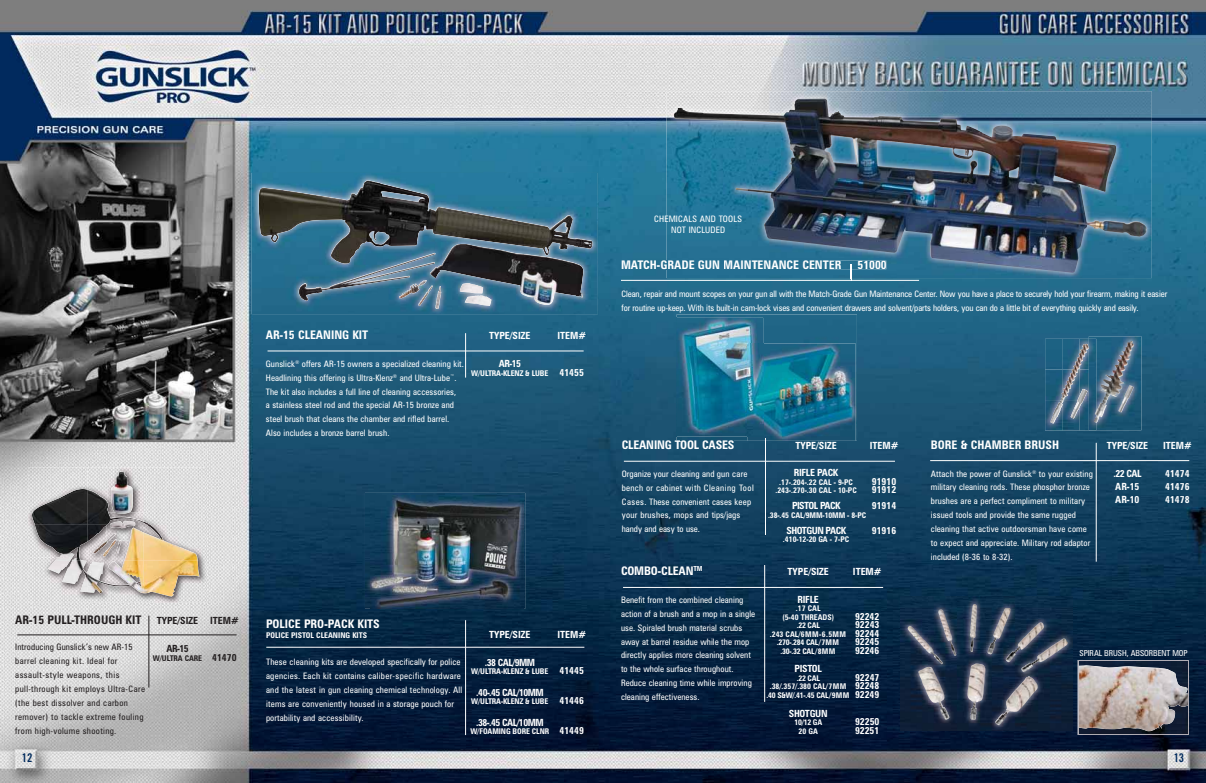
<style>
.page{position:relative;width:1206px;height:783px;background:#fff}
.page>*{position:absolute;margin:0;border:0;box-sizing:border-box;transform-origin:0 0}
.t1{font:12px "Trade Gothic Bold Cond Twenty";color:#002a5c}
.t2{font:700 condensed 11.9px "Zurich BT";color:#fff}
.t3{font:700 condensed 11.9px "Zurich BT";color:#231f20}
.t4{font:700 condensed 9.9px "Zurich BT";color:#fff}
.t5{font:700 condensed 9.9px "Zurich BT";letter-spacing:-.05em;color:#fff}
.t6{font:700 condensed 9.9px "Zurich BT";color:#231f20}
.t7{font:700 condensed 9.9px "Zurich BT";letter-spacing:-.03em;color:#fff}
.t8{font:condensed 8.9px/13.8px "Zurich BT";letter-spacing:.01em;color:#fff}
.t9{font:condensed 8.9px/13.8px "Zurich BT";letter-spacing:-.01em;color:#fff}
.t10{font:condensed 8.9px/13.8px "Zurich BT";letter-spacing:.04em;color:#231f20}
.t11{font:condensed 8.2px "Zurich BT";letter-spacing:-.01em;color:#fff}
.t12{font:700 condensed 7.9px/8.5px "Zurich BT";letter-spacing:-.01em;color:#fff;text-align:center}
.t13{font:700 condensed 7.9px "Zurich BT";letter-spacing:-.01em;color:#231f20}
.t14{font:700 condensed 7.9px "Zurich BT";letter-spacing:-.03em;color:#fff}
.s1{font-size:9.9px}
</style>
<div class="page">
<img style="left:0;top:0;width:1206px;height:783px">
<img style="left:1078px;top:660px;width:111px;height:75px">
<img style="left:251px;top:173px;width:347px;height:141px">
<hr style="left:621px;top:280px;width:298px;height:1px;background:#fff">
<img style="left:900px;top:597px;width:172px;height:133px">
<img style="left:938px;top:604px;width:73px;height:52px">
<hr style="left:623px;top:587px;width:260px;height:1px;background:#fff">
<hr style="left:764px;top:565px;width:1px;height:137px;background:#fff">
<hr style="left:465px;top:620px;width:1px;height:115px;background:#fff">
<hr style="left:266px;top:647px;width:318px;height:1px;background:#fff">
<img style="left:365px;top:493px;width:160px;height:116px">
<img style="left:370px;top:496px;width:154px;height:113px">
<hr style="left:465px;top:333px;width:1px;height:45px;background:#fff">
<hr style="left:268px;top:351px;width:316px;height:1px;background:#fff">
<hr style="left:149px;top:616px;width:1px;height:72px;background:#231f20">
<hr style="left:17px;top:635px;width:220px;height:1px;background:#231f20">
<img style="left:667px;top:91px;width:485px;height:187px">
<svg style="left:667px;top:260px;width:7px;height:9px"></svg>
<img style="left:674px;top:99px;width:473px;height:174px">
<img style="left:28px;top:558px;width:178px;height:45px">
<img style="left:28px;top:513px;width:34px;height:45px">
<svg style="left:138px;top:583px;width:3px;height:4px"></svg>
<img style="left:83px;top:552px;width:40px;height:31px">
<img style="left:106px;top:519px;width:27px;height:22px">
<img style="left:105px;top:552px;width:35px;height:30px">
<img style="left:111px;top:490px;width:22px;height:24px">
<hr style="left:1096px;top:443px;width:1px;height:119px;background:#fff">
<hr style="left:930px;top:460px;width:259px;height:1px;background:#fff">
<img style="left:1045px;top:400px;width:51px;height:31px">
<img style="left:1062px;top:400px;width:17px;height:31px">
<img style="left:1075px;top:344px;width:11px;height:18px">
<img style="left:1089px;top:336px;width:52px;height:94px">
<img style="left:1089px;top:339px;width:7px;height:91px">
<img style="left:1122px;top:341px;width:9px;height:14px">
<hr style="left:624px;top:461px;width:271px;height:1px;background:#fff">
<hr style="left:765px;top:439px;width:1px;height:96px;background:#fff">
<img style="left:677px;top:314px;width:180px;height:127px">
<img style="left:681px;top:440px;width:53px;height:1px">
<img style="left:677px;top:318px;width:86px;height:118px">
<img style="left:748px;top:343px;width:108px;height:98px">
<img style="left:748px;top:343px;width:15px;height:93px">
<p class="t8" style="left:654px;top:214px;width:89px;line-height:11px;text-align:center">CHEMICALS AND TOOLS<br>NOT INCLUDED</p>
<h2 class="t2" style="left:266px;top:328px;width:104px">AR-15 CLEANING KIT</h2>
<p class="t8" style="left:266px;top:358px;width:200px">Gunslick<sup>®</sup> offers AR-15 owners a specialized cleaning kit.<br>Headlining this offering is Ultra-Klenz<sup>®</sup> and Ultra-Lube<sup>™</sup>.<br>The kit also includes a full line of cleaning accessories,<br>a stainless steel rod and the special AR-15 bronze and steel brush that cleans the chamber and rifled barrel.<br>Also includes a bronze barrel brush.</p>
<p class="t4" style="left:489px;top:330px;width:43px">TYPE/SIZE</p>
<p class="t4" style="left:557px;top:330px;width:30px">ITEM#</p>
<p class="t4" style="left:499px;top:358px;width:24px">AR-15</p>
<p class="t12" style="left:471px;top:369px;width:114px">W/ULTRA-KLENZ &amp; LUBE <span class="s1">41455</span></p>
<h2 class="t3" style="left:15px;top:613px;width:128px">AR-15 PULL-THROUGH KIT</h2>
<p class="t10" style="left:15px;top:641px;width:131px">Introducing Gunslick’s new AR-15 barrel cleaning kit. Ideal for assault-style weapons, this pull-through kit employs Ultra-Care (the best dissolver and carbon remover) to tackle extreme fouling from high-volume shooting.</p>
<p class="t6" style="left:157px;top:615px;width:83px">TYPE/SIZE ITEM#</p>
<p class="t6" style="left:167px;top:643px;width:24px">AR-15</p>
<p class="t13" style="left:153px;top:653px;width:85px">W/ULTRA CARE <span class="s1">41470</span></p>
<h2 class="t2" style="left:266px;top:617px;width:115px">POLICE PRO-PACK KITS</h2>
<p class="t12" style="left:266px;top:631px;width:103px">POLICE PISTOL CLEANING KITS</p>
<p class="t8" style="left:266px;top:656px;width:198px">These cleaning kits are developed specifically for police agencies. Each kit contains caliber-specific hardware and the latest in gun cleaning chemical technology. All items are conveniently housed in a storage pouch for portability and accessibility.</p>
<p class="t4" style="left:489px;top:629px;width:43px">TYPE/SIZE</p>
<p class="t4" style="left:557px;top:629px;width:30px">ITEM#</p>
<p class="t4" style="left:485px;top:656px;width:52px">.38 CAL/9MM</p>
<p class="t12" style="left:471px;top:667px;width:114px">W/ULTRA-KLENZ &amp; LUBE <span class="s1">41445</span></p>
<p class="t5" style="left:476px;top:687px;width:69px">.40-.45 CAL/10MM</p>
<p class="t12" style="left:471px;top:697px;width:114px">W/ULTRA-KLENZ &amp; LUBE <span class="s1">41446</span></p>
<p class="t5" style="left:476px;top:717px;width:69px">.38-.45 CAL/10MM</p>
<p class="t12" style="left:470px;top:727px;width:115px">W/FOAMING BORE CLNR <span class="s1">41449</span></p>
<h2 class="t2" style="left:621px;top:258px;width:222px">MATCH-GRADE GUN MAINTENANCE CENTER</h2>
<p class="t9" style="left:622px;top:288px;width:547px">Clean, repair and mount scopes on your gun all with the Match-Grade Gun Maintenance Center. Now you have a place to securely hold your firearm, making it easier for routine up-keep. With its built-in cam-lock vises and convenient drawers and solvent/parts holders, you can do a little bit of everything quickly and easily.</p>
<h2 class="t2" style="left:858px;top:258px;width:31px">51000</h2>
<h2 class="t2" style="left:622px;top:438px;width:114px">CLEANING TOOL CASES</h2>
<p class="t8" style="left:622px;top:468px;width:133px">Organize your cleaning and gun care bench or cabinet with Cleaning Tool<br>Cases. These convenient cases keep your brushes, mops and tips/jags handy and easy to use.</p>
<h2 class="t2" style="left:621px;top:564px;width:83px">COMBO-CLEAN<sup>TM</sup></h2>
<p class="t8" style="left:621px;top:594px;width:136px">Benefit from the combined cleaning action of a brush and a mop in a single use. Spiraled brush material scrubs away at barrel residue while the mop directly applies more cleaning solvent to the whole surface throughout.<br>Reduce cleaning time while improving cleaning effectiveness.</p>
<p class="t4" style="left:795px;top:440px;width:43px">TYPE/SIZE</p>
<p class="t4" style="left:870px;top:440px;width:30px">ITEM#</p>
<p class="t7" style="left:794px;top:467px;width:46px">RIFLE PACK</p>
<p class="t12" style="left:779px;top:478px;width:75px">.17-.204-.22 CAL - 9-PC</p>
<p class="t4" style="left:872px;top:476px;width:26px">91910</p>
<p class="t12" style="left:775px;top:486px;width:83px">.243-.270-.30 CAL - 10-PC</p>
<p class="t4" style="left:872px;top:484px;width:26px">91912</p>
<p class="t5" style="left:792px;top:500px;width:50px">PISTOL PACK</p>
<p class="t4" style="left:872px;top:500px;width:26px">91914</p>
<p class="t12" style="left:768px;top:511px;width:100px">.38-.45 CAL/9MM-10MM - 8-PC</p>
<p class="t5" style="left:786px;top:524px;width:61px">SHOTGUN PACK</p>
<p class="t4" style="left:872px;top:524px;width:26px">91916</p>
<p class="t12" style="left:783px;top:535px;width:68px">.410-12-20 GA - 7-PC</p>
<p class="t4" style="left:788px;top:566px;width:43px">TYPE/SIZE</p>
<p class="t4" style="left:853px;top:566px;width:30px">ITEM#</p>
<p class="t4" style="left:798px;top:593px;width:23px">RIFLE</p>
<p class="t12" style="left:782px;top:604px;width:53px">.17 CAL<br>(5-40 THREADS)</p>
<p class="t4" style="left:855px;top:610px;width:26px">92242</p>
<p class="t12" style="left:797px;top:621px;width:25px">.22 CAL</p>
<p class="t4" style="left:855px;top:619px;width:26px">92243</p>
<p class="t12" style="left:777px;top:630px;width:104px;text-align:left;text-indent:-7px">.243 CAL/6MM-6.5MM <span class="s1">92244 </span>.270-.284 CAL/7MM</p>
<p class="t4" style="left:855px;top:636px;width:26px">92245</p>
<p class="t14" style="left:781px;top:646px;width:56px">.30-.32 CAL/8MM</p>
<p class="t4" style="left:855px;top:644px;width:26px">92246</p>
<p class="t4" style="left:795px;top:663px;width:29px">PISTOL</p>
<p class="t12" style="left:797px;top:674px;width:25px">.22 CAL</p>
<p class="t4" style="left:855px;top:672px;width:26px">92247</p>
<p class="t12" style="left:767px;top:682px;width:114px">.38/.357/.380 CAL/7MM <span class="s1">92248 </span>.40 S&amp;W/.41-.45 CAL/9MM <span class="s1">92249</span></p>
<p class="t7" style="left:789px;top:707px;width:40px">SHOTGUN</p>
<p class="t12" style="left:795px;top:718px;width:29px">10/12 GA</p>
<p class="t4" style="left:855px;top:716px;width:26px">92250</p>
<p class="t12" style="left:799px;top:727px;width:21px">20 GA</p>
<p class="t4" style="left:855px;top:724px;width:26px">92251</p>
<h2 class="t2" style="left:931px;top:438px;width:130px">BORE &amp; CHAMBER BRUSH</h2>
<p class="t8" style="left:931px;top:468px;width:163px">Attach the power of Gunslick<sup>®</sup> to your existing military cleaning rods. These phosphor bronze brushes are a perfect compliment to military issued tools and provide the same rugged cleaning that active outdoorsman have come to expect and appreciate. Military rod adaptor included (8-36 to 8-32).</p>
<p class="t4" style="left:1107px;top:440px;width:43px">TYPE/SIZE</p>
<p class="t4" style="left:1163px;top:440px;width:30px">ITEM#</p>
<p class="t4" style="left:1114px;top:468px;width:29px">.22 CAL</p>
<p class="t4" style="left:1165px;top:468px;width:26px">41474</p>
<p class="t4" style="left:1115px;top:481px;width:26px">AR-15</p>
<p class="t4" style="left:1165px;top:481px;width:26px">41476</p>
<p class="t4" style="left:1115px;top:494px;width:26px">AR-10</p>
<p class="t4" style="left:1165px;top:494px;width:26px">41478</p>
<p class="t11" style="left:1080px;top:650px;width:110px">SPIRAL BRUSH, ABSORBENT MOP</p>
<h1 class="t1" style="left:22px;top:753px;width:12px">12</h1>
<h1 class="t1" style="left:1174px;top:753px;width:12px">13</h1>
</div>
